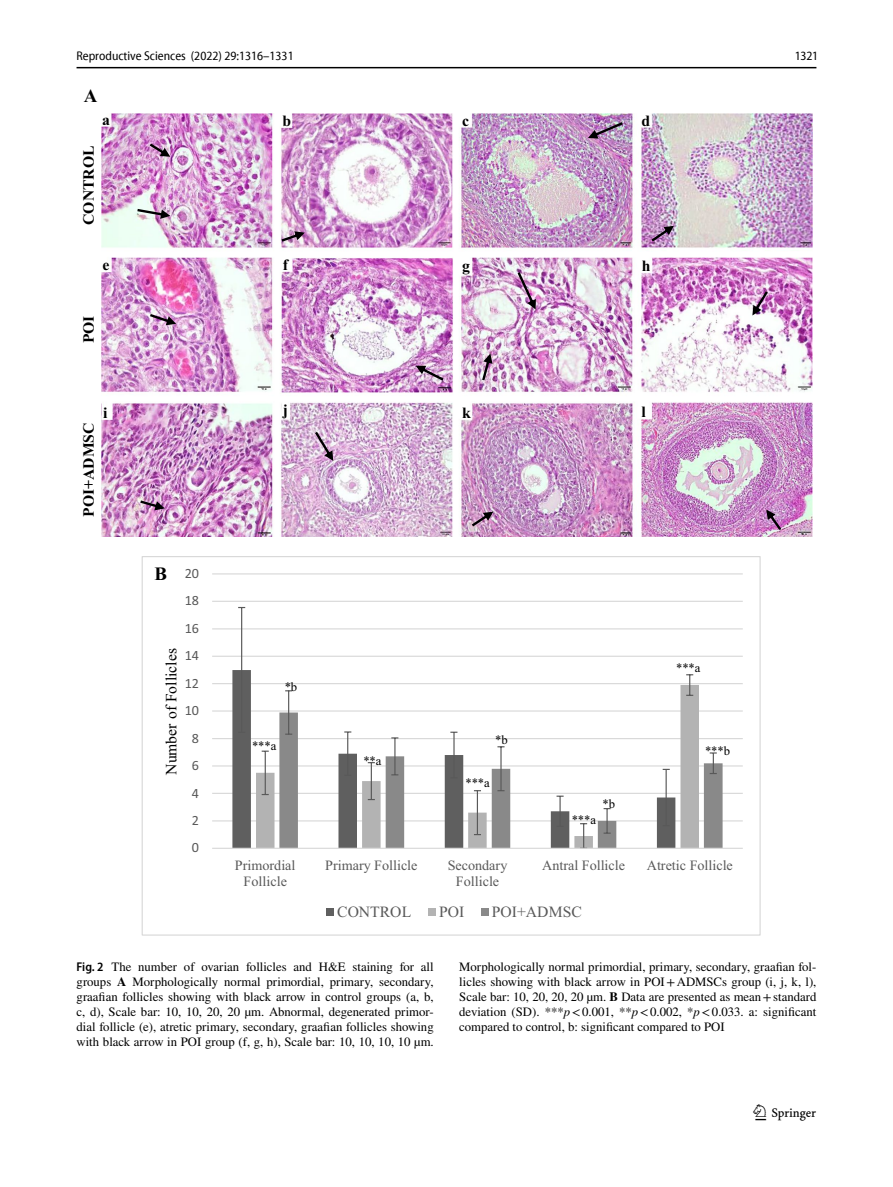
<style>
.page{position:relative;width:893px;height:1187px;background:#fff}
.page>*{position:absolute;margin:0;border:0;box-sizing:border-box;transform-origin:0 0}
.t1{font:22.5px "Springnew Regular 3";color:#000}
.t2{font:18.9px "Times New Roman PS Bold MT2";color:#000}
.t3{font:15.6px "Times New Roman PS Bold MT2";color:#000}
.t4{font:15.6px "Times New Roman PSMT2";color:#595959}
.t5{font:15.6px "Times New Roman PSMT2";color:#000}
.t6{font:14.25px "Calibri 2";color:#595959}
.t7{font:14.1px/16.2px "Times New Roman PSMT2";color:#595959;text-align:center}
.t8{font:14.1px "Calibri 2";color:#595959}
.t9{font:12.75px/15px "STIX";color:#000;text-align:justify}
.t10{font:semi-condensed 12.75px "Myriad Pro Unic";color:#000}
.t11{font:12.75px "Times New Roman PSMT2";color:#000}
.t12{font:12.75px "Adv T Tc 488 b 0 e 6";color:#000}
.t13{font:12.6px "Times New Roman PSMT2";color:#000}
.s1{font-family:"Myriad Pro";font-weight:600;font-stretch:semi-condensed}
.s2{font-weight:700}
.s3{font-style:italic}
</style>
<div class="page">
<hr style="left:77px;top:67px;width:739px;height:1px;background:#000">
<img style="left:102px;top:113px;width:710px;height:424px">
<hr style="left:212px;top:820px;width:531px;height:1px;background:#d9d9d9">
<hr style="left:212px;top:792px;width:531px;height:1px;background:#d9d9d9">
<hr style="left:212px;top:765px;width:531px;height:1px;background:#d9d9d9">
<hr style="left:212px;top:738px;width:531px;height:1px;background:#d9d9d9">
<hr style="left:212px;top:710px;width:531px;height:1px;background:#d9d9d9">
<hr style="left:212px;top:683px;width:531px;height:1px;background:#d9d9d9">
<hr style="left:212px;top:655px;width:531px;height:1px;background:#d9d9d9">
<hr style="left:212px;top:628px;width:531px;height:1px;background:#d9d9d9">
<hr style="left:212px;top:600px;width:531px;height:2px;background:#d9d9d9">
<hr style="left:212px;top:573px;width:531px;height:1px;background:#d9d9d9">
<svg style="left:232px;top:670px;width:24px;height:177px;fill:#5f5f5f"></svg>
<svg style="left:256px;top:685px;width:443px;height:162px"></svg>
<svg style="left:279px;top:712px;width:444px;height:135px"></svg>
<hr style="left:241px;top:670px;width:1px;height:62px;background:#595959">
<hr style="left:241px;top:607px;width:1px;height:63px;background:#595959">
<svg style="left:238px;top:731px;width:7px;height:2px"></svg>
<svg style="left:344px;top:731px;width:7px;height:44px"></svg>
<hr style="left:453px;top:755px;width:2px;height:22px;background:#595959">
<hr style="left:453px;top:732px;width:2px;height:23px;background:#595959">
<svg style="left:556px;top:795px;width:8px;height:31px"></svg>
<svg style="left:663px;top:768px;width:7px;height:58px"></svg>
<svg style="left:262px;top:750px;width:7px;height:45px"></svg>
<svg style="left:368px;top:762px;width:7px;height:38px"></svg>
<svg style="left:474px;top:790px;width:7px;height:45px"></svg>
<svg style="left:580px;top:823px;width:7px;height:24px"></svg>
<svg style="left:686px;top:674px;width:7px;height:22px"></svg>
<svg style="left:285px;top:690px;width:7px;height:44px"></svg>
<svg style="left:391px;top:737px;width:7px;height:38px"></svg>
<hr style="left:500px;top:768px;width:2px;height:22px;background:#595959">
<hr style="left:500px;top:746px;width:2px;height:22px;background:#595959">
<svg style="left:604px;top:808px;width:7px;height:25px"></svg>
<svg style="left:710px;top:752px;width:7px;height:22px"></svg>
<hr style="left:212px;top:847px;width:531px;height:1px;background:#d9d9d9">
<div style="left:326px;top:908px;width:8px;height:8px;background:#5f5f5f"></div>
<div style="left:428px;top:908px;width:8px;height:8px;background:#b3b3b3"></div>
<div style="left:481px;top:908px;width:7px;height:8px;background:#898989"></div>
<svg style="left:150px;top:144px;width:20px;height:13px"></svg>
<svg style="left:137px;top:209px;width:33px;height:10px"></svg>
<svg style="left:281px;top:231px;width:24px;height:11px"></svg>
<svg style="left:150px;top:314px;width:26px;height:11px"></svg>
<svg style="left:140px;top:500px;width:25px;height:10px"></svg>
<svg style="left:416px;top:366px;width:28px;height:14px"></svg>
<svg style="left:315px;top:432px;width:18px;height:29px"></svg>
<svg style="left:472px;top:511px;width:21px;height:15px"></svg>
<svg style="left:651px;top:226px;width:23px;height:15px"></svg>
<svg style="left:518px;top:272px;width:18px;height:37px"></svg>
<svg style="left:482px;top:353px;width:10px;height:27px"></svg>
<svg style="left:588px;top:122px;width:35px;height:17px"></svg>
<svg style="left:752px;top:291px;width:16px;height:24px"></svg>
<svg style="left:766px;top:509px;width:15px;height:21px"></svg>
<p class="t10" style="left:77px;top:51px;width:219px">Reproductive Sciences (2022) 29:1316–1331</p>
<p class="t12" style="left:795px;top:51px;width:25px">1321</p>
<h2 class="t2" style="left:84px;top:82px;width:15px">A</h2>
<p class="t3" style="left:77px;top:225px;width:81px;rotate:-90deg">CONTROL</p>
<p class="t3" style="left:102px;top:108px;width:9px">a</p>
<p class="t3" style="left:282px;top:110px;width:10px">b</p>
<p class="t3" style="left:462px;top:109px;width:8px">c</p>
<p class="t3" style="left:641px;top:109px;width:10px">d</p>
<p class="t3" style="left:102px;top:254px;width:8px">e</p>
<p class="t3" style="left:283px;top:253px;width:7px">f</p>
<p class="t3" style="left:462px;top:254px;width:9px">g</p>
<p class="t3" style="left:642px;top:254px;width:10px">h</p>
<p class="t3" style="left:77px;top:343px;width:29px;rotate:-90deg">POI</p>
<p class="t3" style="left:77px;top:516px;width:96px;rotate:-90deg">POI+ADMSC</p>
<p class="t3" style="left:103px;top:401px;width:6px">i</p>
<p class="t3" style="left:283px;top:398px;width:7px">j</p>
<p class="t3" style="left:462px;top:401px;width:10px">k</p>
<p class="t3" style="left:641px;top:400px;width:6px">l</p>
<h2 class="t2" style="left:154px;top:560px;width:14px">B</h2>
<p class="t5" style="left:166px;top:774px;width:128px;rotate:-90deg">Number of Follicles</p>
<p class="t6" style="left:185px;top:563px;width:16px">20</p>
<p class="t8" style="left:185px;top:591px;width:16px">18</p>
<p class="t8" style="left:185px;top:618px;width:16px">16</p>
<p class="t6" style="left:185px;top:645px;width:16px">14</p>
<p class="t8" style="left:185px;top:673px;width:16px">12</p>
<p class="t8" style="left:185px;top:700px;width:16px">10</p>
<p class="t8" style="left:192px;top:728px;width:9px">8</p>
<p class="t8" style="left:192px;top:755px;width:9px">6</p>
<p class="t8" style="left:192px;top:783px;width:9px">4</p>
<p class="t8" style="left:192px;top:810px;width:9px">2</p>
<p class="t8" style="left:192px;top:837px;width:9px">0</p>
<p class="t11" style="left:285px;top:681px;width:14px">*b</p>
<p class="t13" style="left:252px;top:740px;width:26px">***a</p>
<p class="t13" style="left:363px;top:756px;width:20px">**a</p>
<p class="t13" style="left:495px;top:735px;width:14px">*b</p>
<p class="t13" style="left:465px;top:777px;width:26px">***a</p>
<p class="t13" style="left:602px;top:799px;width:14px">*b</p>
<p class="t11" style="left:572px;top:815px;width:26px">***a</p>
<p class="t13" style="left:676px;top:663px;width:26px">***a</p>
<p class="t13" style="left:705px;top:745px;width:27px">***b</p>
<p class="t7" style="left:235px;top:858px;width:62px">Primordial<br>Follicle</p>
<p class="t7" style="left:325px;top:858px;width:94px">Primary Follicle</p>
<p class="t7" style="left:448px;top:858px;width:61px">Secondary<br>Follicle</p>
<p class="t7" style="left:542px;top:858px;width:84px">Antral Follicle</p>
<p class="t7" style="left:647px;top:858px;width:88px">Atretic Follicle</p>
<p class="t4" style="left:337px;top:906px;width:76px">CONTROL</p>
<p class="t4" style="left:439px;top:906px;width:27px">POI</p>
<p class="t4" style="left:492px;top:906px;width:91px">POI+ADMSC</p>
<p class="t9" style="left:77px;top:959px;width:359px"><span class="s1">Fig. 2</span> The number of ovarian follicles and H&amp;E staining for all groups <span class="s2">A</span> Morphologically normal primordial, primary, secondary, graafian follicles showing with black arrow in control groups (a, b, c, d), Scale bar: 10, 10, 20, 20 µm. Abnormal, degenerated primor&shy;dial follicle (e), atretic primary, secondary, graafian follicles showing with black arrow in POI group (f, g, h), Scale bar: 10, 10, 10, 10 µm.</p>
<p class="t9" style="left:459px;top:959px;width:359px">Morphologically normal primordial, primary, secondary, graafian fol&shy;licles showing with black arrow in POI+ADMSCs group (i, j, k, l), Scale bar: 10, 20, 20, 20 µm. <span class="s2">B</span> Data are presented as mean+standard deviation (SD). ***<span class="s3">p</span>&lt;0.001, **<span class="s3">p</span>&lt;0.002, *<span class="s3">p</span>&lt;0.033. a: significant compared to control, b: significant compared to POI</p>
<h1 class="t1" style="left:755px;top:1104px;width:62px">1 3</h1>
</div>
